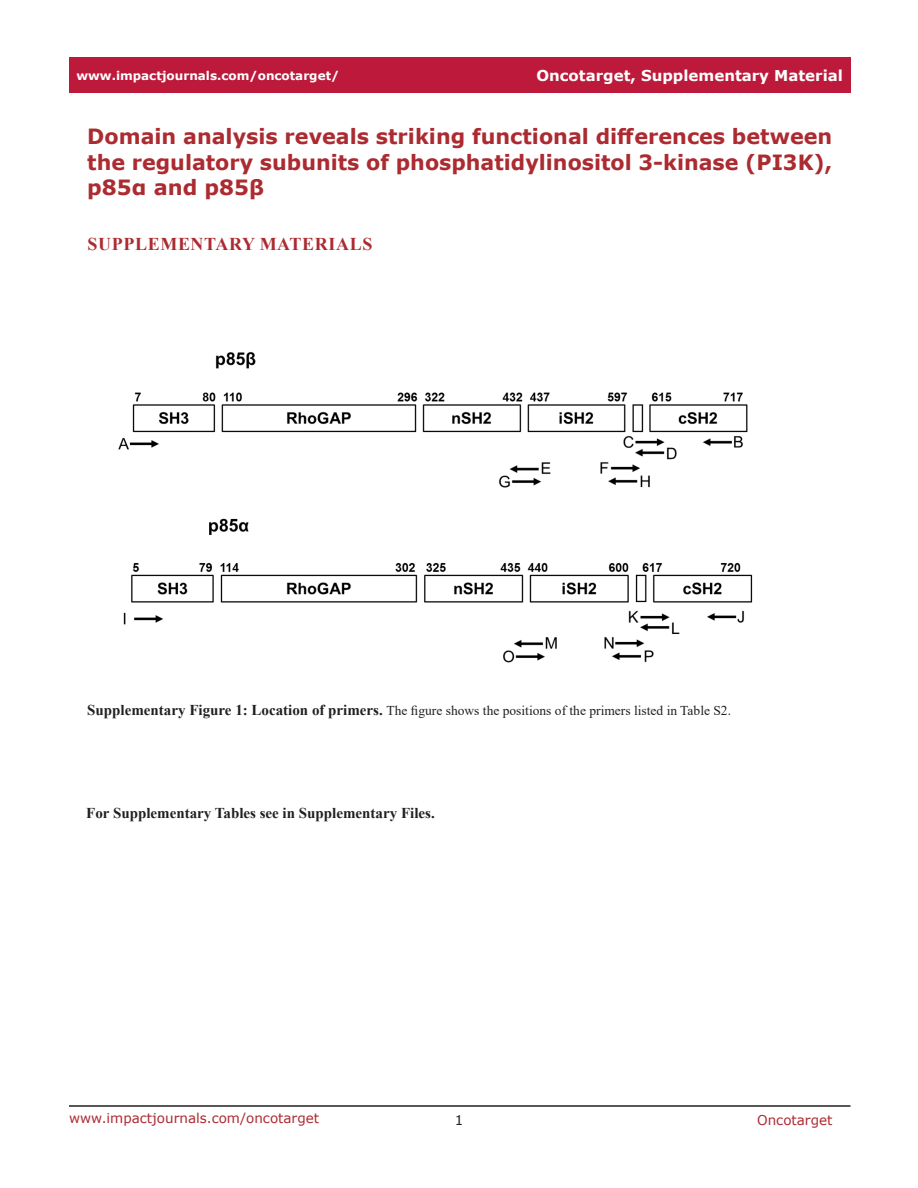
<style>
.page{position:relative;width:918px;height:1188px;background:#fff}
.page>*{position:absolute;margin:0;border:0;box-sizing:border-box;transform-origin:0 0}
.t1{font:700 21px/25.2px "Verdana";color:#ac2b31;text-align:justify}
.Heading{font:700 18px "Times New Roman";letter-spacing:.035em;color:#ac2b31}
.FigureText{font:700 15px "Times New Roman";color:#221f22}
.t2{font:700 15px "Verdana";color:#fff}
.FigureText-2{font:13.5px "Times New Roman";color:#221f22}
.t3{font:13.5px "Verdana";color:#ac2b31}
.t4{font:13.5px "Verdana";color:#221f22}
.t5{font:700 12px "Verdana";color:#fff}
.s1{font-weight:700;font-size:15px}
</style>
<div class="page">
<hr style="left:69px;top:1105px;width:781px;height:2px;background:#231f20">
<div style="left:69px;top:57px;width:781px;height:36px;background:#bd1a3b"></div>
<img style="left:118px;top:351px;width:635px;height:312px">
<p class="t5" style="left:76px;top:67px;width:264px">www.impactjournals.com/oncotarget/</p>
<p class="t2" style="left:536px;top:65px;width:308px">Oncotarget, Supplementary Material</p>
<p class="t1" style="left:87px;top:124px;width:747px">Domain analysis reveals striking functional differences between the regulatory subunits of phosphatidylinositol 3-kinase (PI3K), p85α and p85β</p>
<p class="Heading" style="left:88px;top:231px;width:286px">SUPPLEMENTARY MATERIALS</p>
<p class="FigureText-2" style="left:87px;top:701px;width:645px"><span class="s1">Supplementary Figure 1: Location of primers.</span> The figure shows the positions of the primers listed in Table S2.</p>
<p class="FigureText" style="left:86px;top:802px;width:350px">For Supplementary Tables see in Supplementary Files.</p>
<p class="t3" style="left:69px;top:1109px;width:252px">www.impactjournals.com/oncotarget</p>
<p class="t4" style="left:455px;top:1111px;width:10px">1</p>
<p class="t3" style="left:757px;top:1111px;width:77px">Oncotarget</p>
</div>
